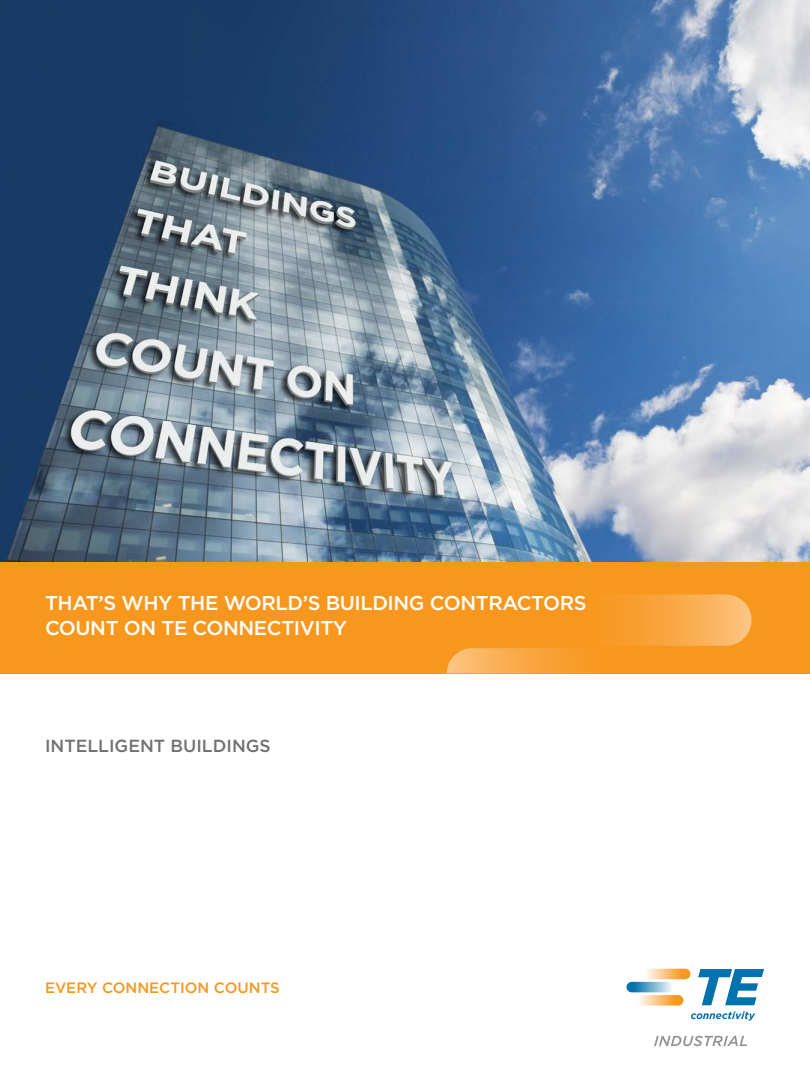
<style>
.page{position:relative;width:810px;height:1080px;background:#fff}
.page>*{position:absolute;margin:0;border:0;box-sizing:border-box;transform-origin:0 0}
.t1{font:500 20px/25px "Gotham";letter-spacing:-.02em;color:#fff}
.t2{font:500 17.5px "Gotham";color:#717073}
.t3{font:500 15px "Gotham";color:#f8971d}
</style>
<div class="page">
<img style="left:0;top:0;width:810px;height:562px">
<div style="left:0;top:562px;width:810px;height:112px;background:#f8971d"></div>
<svg style="left:447px;top:594px;width:305px;height:79px"></svg>
<svg style="left:644px;top:969px;width:47px;height:10px"></svg>
<svg style="left:637px;top:995px;width:47px;height:11px"></svg>
<svg style="left:627px;top:982px;width:46px;height:10px"></svg>
<svg style="left:698px;top:969px;width:66px;height:36px"></svg>
<svg style="left:691px;top:1011px;width:64px;height:10px"></svg>
<svg style="left:654px;top:1036px;width:93px;height:10px"></svg>
<p class="t1" style="left:45px;top:590px;width:543px">THAT’S WHY THE WORLD’S BUILDING CONTRACTORS<br>COUNT ON TE CONNECTIVITY</p>
<p class="t2" style="left:45px;top:735px;width:227px">INTELLIGENT BUILDINGS</p>
<p class="t3" style="left:45px;top:978px;width:236px">EVERY CONNECTION COUNTS</p>
</div>
